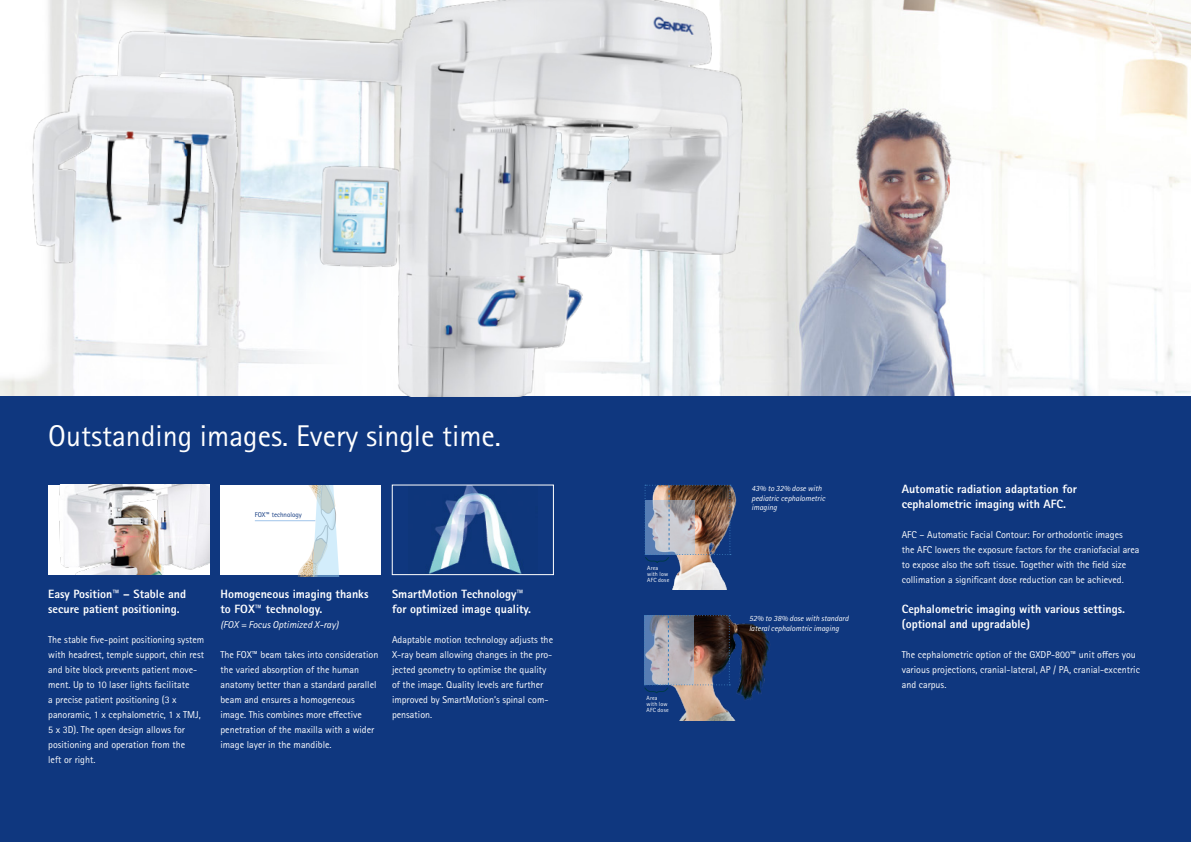
<style>
.page{position:relative;width:1191px;height:842px;background:#fff}
.page>*{position:absolute;margin:0;border:0;box-sizing:border-box;transform-origin:0 0}
.t1{font:30px "Rotis Sans Serif Pro Cyr";color:#fff}
.t2{font:800 12px/15px "Rotis Sans Serif Pro Cyr";color:#fff}
.t3{font:10px/15px "Rotis Sans Serif Pro Cyr";color:#fff}
.t4{font:italic 10px "Rotis Sans Serif Pro Cyr";color:#fff}
.t5{font:italic 8px/9.6px "Rotis Sans Serif Pro Cyr";color:#fff}
.t6{font:7px "Rotis Sans Serif Pro Cyr";color:#0f377f}
.t7{font:6px/6px "Rotis Sans Serif Pro Cyr";letter-spacing:.025em;color:#fff}
</style>
<div class="page">
<img style="left:770px;top:0;width:421px;height:397px">
<div style="left:0;top:397px;width:1191px;height:445px;background:#0f377f"></div>
<img style="left:0;top:0;width:770px;height:397px">
<img style="left:48px;top:485px;width:161px;height:89px">
<img style="left:427px;top:487px;width:96px;height:86px">
<div style="left:392px;top:485px;width:161px;height:90px;border:1px solid #fff"></div>
<div style="left:220px;top:485px;width:161px;height:89px;background:#fff"></div>
<svg style="left:298px;top:486px;width:42px;height:91px"></svg>
<hr style="left:255px;top:520px;width:60px;height:1px;background:#a0c5ea">
<img style="left:677px;top:619px;width:93px;height:101px">
<img style="left:644px;top:615px;width:86px;height:78px">
<img style="left:672px;top:485px;width:65px;height:105px">
<img style="left:644px;top:485px;width:87px;height:78px">
<h1 class="t1" style="left:48px;top:418px;width:454px">Outstanding images. Every single time.</h1>
<p class="t6" style="left:255px;top:510px;width:49px">FOX™ technology</p>
<p class="t2" style="left:48px;top:586px;width:139px">Easy Position™ – Stable and secure patient positioning.</p>
<p class="t3" style="left:48px;top:632px;width:158px">The stable five-point positioning system with headrest, temple support, chin rest and bite block prevents patient move&shy;ment. Up to 10 laser lights facilitate<br>a precise patient positioning (3 x panoramic, 1 x cephalometric, 1 x TMJ, 5 x 3D). The open design allows for positioning and operation from the<br>left or right.</p>
<p class="t2" style="left:220px;top:586px;width:149px">Homogeneous imaging thanks to FOX™ technology.</p>
<p class="t4" style="left:220px;top:619px;width:119px">(FOX = Focus Optimized X-ray)</p>
<p class="t3" style="left:220px;top:647px;width:159px">The FOX™ beam takes into consideration the varied absorption of the human anatomy better than a standard parallel beam and ensures a homogeneous image. This combines more effective penetration of the maxilla with a wider image layer in the mandible.</p>
<p class="t2" style="left:392px;top:586px;width:141px">SmartMotion Technology™ for optimized image quality.</p>
<p class="t3" style="left:392px;top:632px;width:163px">Adaptable motion technology adjusts the X-ray beam allowing changes in the pro&shy;jected geometry to optimise the quality of the image. Quality levels are further improved by SmartMotion’s spinal com&shy;pensation.</p>
<p class="t7" style="left:647px;top:565px;width:24px">Area with low<br>AFC dose</p>
<p class="t7" style="left:646px;top:695px;width:24px">Area with low<br>AFC dose</p>
<p class="t5" style="left:751px;top:483px;width:75px">43% to 32% dose with pediatric cephalometric imaging</p>
<p class="t2" style="left:901px;top:481px;width:177px">Automatic radiation adaptation for cephalometric imaging with AFC.</p>
<p class="t3" style="left:901px;top:527px;width:239px">AFC – Automatic Facial Contour: For orthodontic images<br>the AFC lowers the exposure factors for the craniofacial area to expose also the soft tissue. Together with the field size collimation a significant dose reduction can be achieved.</p>
<p class="t2" style="left:901px;top:601px;width:225px">Cephalometric imaging with various settings. (optional and upgradable)</p>
<p class="t3" style="left:901px;top:647px;width:240px">The cephalometric option of the GXDP-800™ unit offers you various projections, cranial-lateral, AP / PA, cranial-excentric and carpus.</p>
<p class="t5" style="left:749px;top:614px;width:101px">52% to 38% dose with standard lateral cephalomtric imaging</p>
</div>
